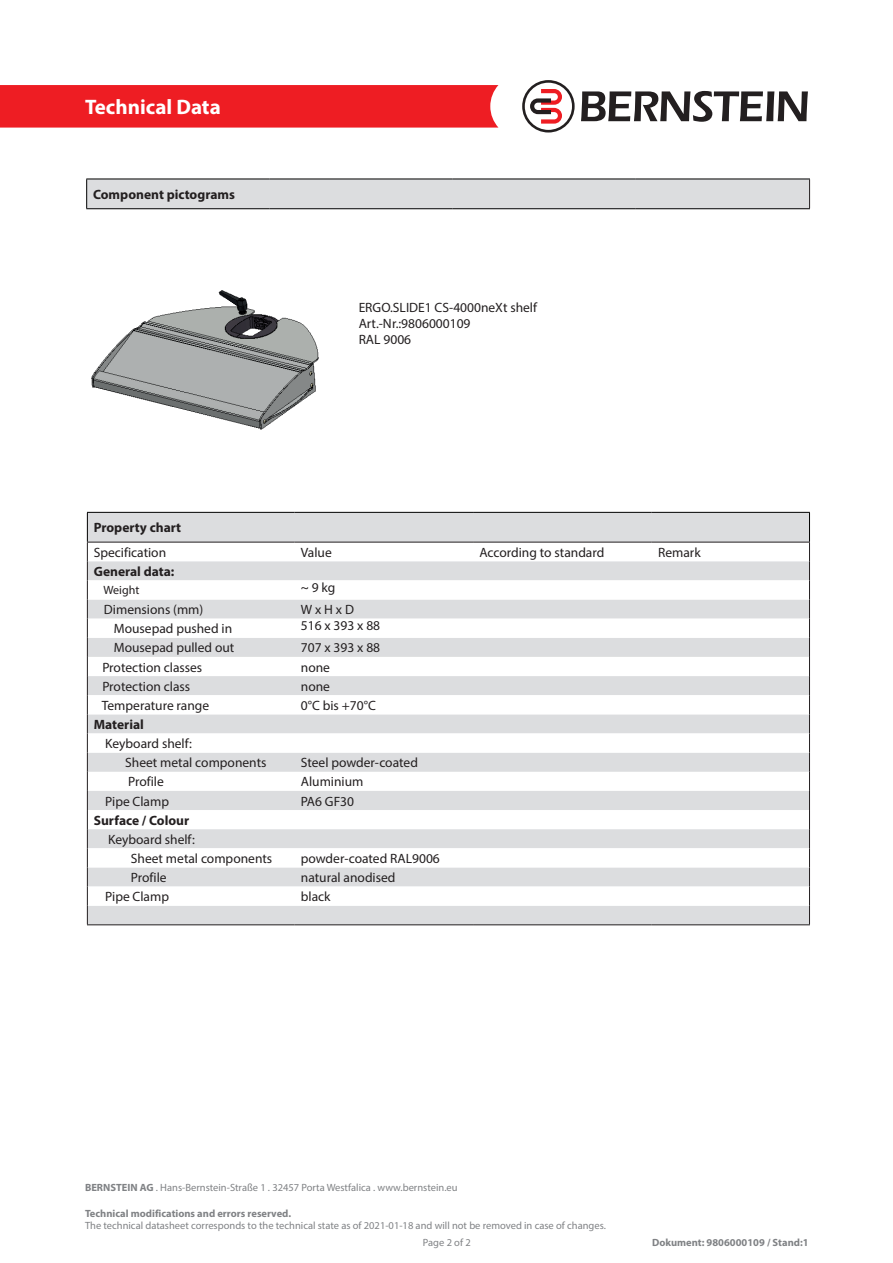
<style>
.page{position:relative;width:893px;height:1263px;background:#fff}
.page>*{position:absolute;margin:0;border:0;box-sizing:border-box;transform-origin:0 0}
.t1{font:700 21px "Myriad Pro";color:#fff}
.t2{font:13.5px "Myriad Pro";color:#231f20}
.t3{font:700 13.5px "Myriad Pro";color:#231f20}
.t4{font:12px "Myriad Pro";color:#231f20}
.t5{font:10.5px/16.8px "Myriad Pro";color:#808285}
.t6{font:700 10.5px "Myriad Pro";color:#808285}
.s1{font-weight:700}
</style>
<div class="page">
<div style="left:0;top:85px;width:498px;height:43px;background:#ee1d23"></div>
<svg style="left:581px;top:91px;width:227px;height:31px"></svg>
<svg style="left:522px;top:80px;width:53px;height:53px"></svg>
<img style="left:91px;top:290px;width:228px;height:140px">
<hr style="left:87px;top:512px;width:207px;height:1px;background:#000">
<hr style="left:294px;top:512px;width:179px;height:1px;background:#000">
<hr style="left:473px;top:512px;width:179px;height:1px;background:#000">
<hr style="left:652px;top:512px;width:158px;height:1px;background:#000">
<hr style="left:87px;top:924px;width:207px;height:1px;background:#231f20">
<hr style="left:294px;top:924px;width:179px;height:1px;background:#231f20">
<hr style="left:473px;top:924px;width:179px;height:1px;background:#231f20">
<hr style="left:652px;top:924px;width:158px;height:1px;background:#231f20">
<svg style="left:87px;top:513px;width:723px;height:411px"></svg>
<svg style="left:86px;top:179px;width:724px;height:30px;background:#d2d3d5"></svg>
<h1 class="t1" style="left:85px;top:93px;width:137px">Technical Data</h1>
<p class="t3" style="left:93px;top:186px;width:143px">Component pictograms</p>
<p class="t2" style="left:359px;top:299px;width:180px">ERGO.SLIDE1 CS-4000neXt shelf</p>
<p class="t2" style="left:359px;top:315px;width:113px">Art.-Nr.:9806000109</p>
<p class="t2" style="left:359px;top:332px;width:54px">RAL 9006</p>
<p class="t3" style="left:94px;top:519px;width:89px">Property chart</p>
<p class="t2" style="left:94px;top:544px;width:74px">Specification</p>
<p class="t2" style="left:301px;top:544px;width:32px">Value</p>
<p class="t2" style="left:479px;top:544px;width:126px">According to standard</p>
<p class="t2" style="left:658px;top:544px;width:44px">Remark</p>
<p class="t3" style="left:94px;top:562px;width:82px">General data:</p>
<p class="t4" style="left:103px;top:583px;width:37px">Weight</p>
<p class="t2" style="left:301px;top:579px;width:36px">~ 9 kg</p>
<p class="t2" style="left:104px;top:601px;width:101px">Dimensions (mm)</p>
<p class="t2" style="left:301px;top:601px;width:55px">W x H x D</p>
<p class="t2" style="left:114px;top:620px;width:120px">Mousepad pushed in</p>
<p class="t2" style="left:301px;top:617px;width:81px">516 x 393 x 88</p>
<p class="t2" style="left:114px;top:639px;width:122px">Mousepad pulled out</p>
<p class="t2" style="left:301px;top:639px;width:81px">707 x 393 x 88</p>
<p class="t2" style="left:102px;top:659px;width:101px">Protection classes</p>
<p class="t2" style="left:301px;top:659px;width:31px">none</p>
<p class="t2" style="left:102px;top:678px;width:89px">Protection class</p>
<p class="t2" style="left:301px;top:678px;width:31px">none</p>
<p class="t2" style="left:102px;top:697px;width:109px">Temperature range</p>
<p class="t2" style="left:301px;top:697px;width:76px">0°C bis +70°C</p>
<p class="t3" style="left:94px;top:716px;width:52px">Material</p>
<p class="t2" style="left:105px;top:735px;width:88px">Keyboard shelf:</p>
<p class="t2" style="left:125px;top:754px;width:143px">Sheet metal components</p>
<p class="t2" style="left:301px;top:754px;width:119px">Steel powder-coated</p>
<p class="t2" style="left:128px;top:773px;width:37px">Profile</p>
<p class="t2" style="left:301px;top:773px;width:64px">Aluminium</p>
<p class="t2" style="left:105px;top:793px;width:65px">Pipe Clamp</p>
<p class="t2" style="left:301px;top:793px;width:55px">PA6 GF30</p>
<p class="t3" style="left:94px;top:811px;width:97px">Surface / Colour</p>
<p class="t2" style="left:108px;top:831px;width:88px">Keyboard shelf:</p>
<p class="t2" style="left:131px;top:850px;width:143px">Sheet metal components</p>
<p class="t2" style="left:301px;top:850px;width:141px">powder-coated RAL9006</p>
<p class="t2" style="left:131px;top:869px;width:37px">Profile</p>
<p class="t2" style="left:301px;top:869px;width:96px">natural anodised</p>
<p class="t2" style="left:105px;top:888px;width:65px">Pipe Clamp</p>
<p class="t2" style="left:301px;top:888px;width:31px">black</p>
<p class="t5" style="left:85px;top:1179px;width:374px"><span class="s1">BERNSTEIN AG</span> . Hans-Bernstein-Straße 1 . 32457 Porta Westfalica . www.bernstein.eu</p>
<p class="t6" style="left:85px;top:1206px;width:208px">Technical modifications and errors reserved.</p>
<p class="t5" style="left:423px;top:1217px;width:184px;text-indent:-338px">The technical datasheet corresponds to the technical state as of 2021-01-18 and will not be removed in case of changes.<br>Page 2 of 2</p>
<p class="t6" style="left:652px;top:1235px;width:158px">Dokument: 9806000109 / Stand:1</p>
</div>
